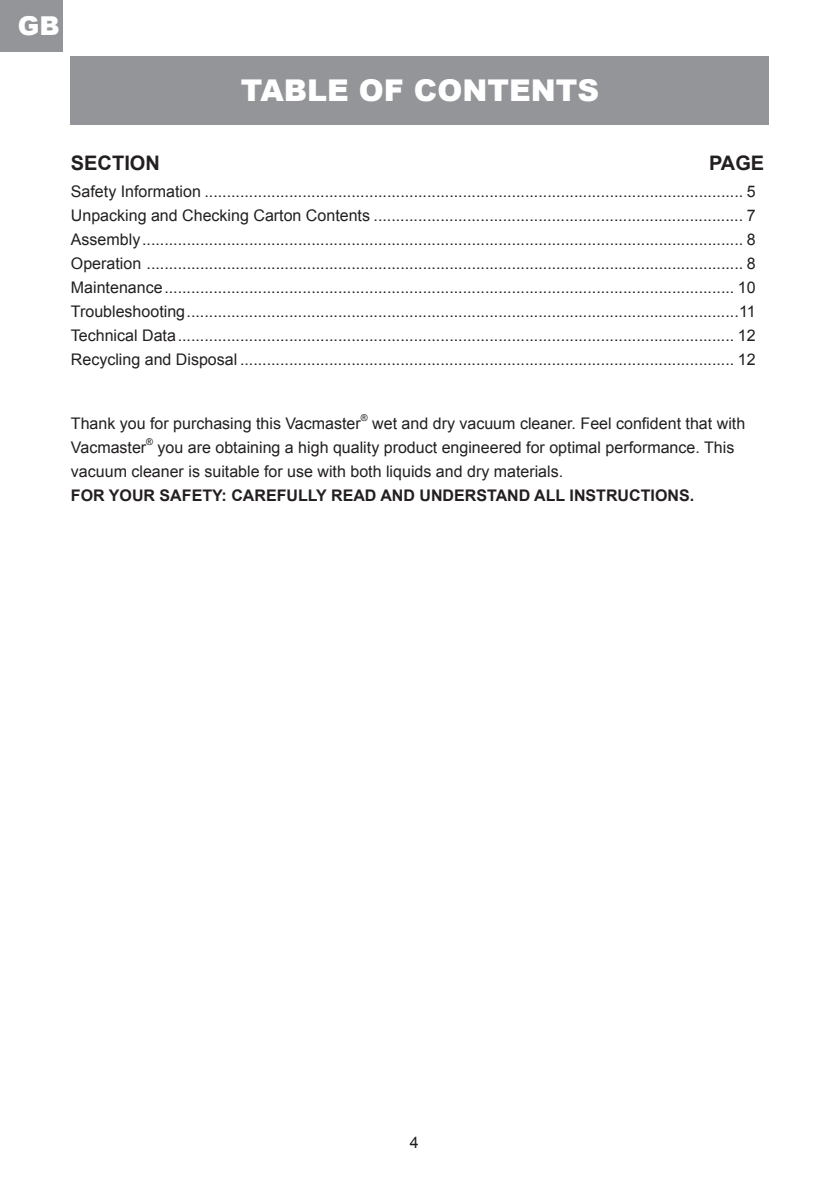
<style>
.page{position:relative;width:840px;height:1191px;background:#fff}
.page>*{position:absolute;margin:0;border:0;box-sizing:border-box;transform-origin:0 0}
.t1{font:900 30px "Arial";color:#fff}
.t2{font:900 26px "Arial";color:#fff}
.t3{font:700 20px "Arial";color:#231f20}
.t4{font:16px/24px "Arial";color:#231f20;text-align:justify}
.t5{font:700 16px "Arial";color:#231f20}
.t6{font:9.4px "Arial";color:#231f20}
</style>
<div class="page">
<div style="left:0;top:0;width:62px;height:51px;background:#939598"></div>
<div style="left:71px;top:57px;width:697px;height:68px;background:#939598"></div>
<h2 class="t2" style="left:18px;top:7px;width:43px">GB</h2>
<h1 class="t1" style="left:241px;top:69px;width:359px">TABLE OF CONTENTS</h1>
<p class="t3" style="left:71px;top:150px;width:90px">SECTION</p>
<p class="t3" style="left:708px;top:150px;width:57px">PAGE</p>
<p class="t4" style="left:71px;top:179px;width:686px">Safety Information ......................................................................................................................... 5<br>Unpacking and Checking Carton Contents ................................................................................... 7<br>Assembly....................................................................................................................................... 8<br>Operation ...................................................................................................................................... 8<br>Maintenance................................................................................................................................ 10<br>Troubleshooting............................................................................................................................11<br>Technical Data............................................................................................................................. 12<br>Recycling and Disposal ............................................................................................................... 12</p>
<p class="t4" style="left:71px;top:411px;width:291px">Thank you for purchasing this Vacmaster</p>
<p class="t6" style="left:360px;top:411px;width:8px">®</p>
<p class="t4" style="left:372px;top:411px;width:374px">wet and dry vacuum cleaner. Feel confident that with</p>
<p class="t4" style="left:71px;top:435px;width:77px">Vacmaster</p>
<p class="t6" style="left:146px;top:435px;width:8px">®</p>
<p class="t4" style="left:71px;top:435px;width:664px;text-indent:87px">you are obtaining a high quality product engineered for optimal performance. This vacuum cleaner is suitable for use with both liquids and dry materials.</p>
<p class="t5" style="left:71px;top:484px;width:624px">FOR YOUR SAFETY: CAREFULLY READ AND UNDERSTAND ALL INSTRUCTIONS.</p>
<p class="t4" style="left:409px;top:1130px;width:10px">4</p>
</div>
